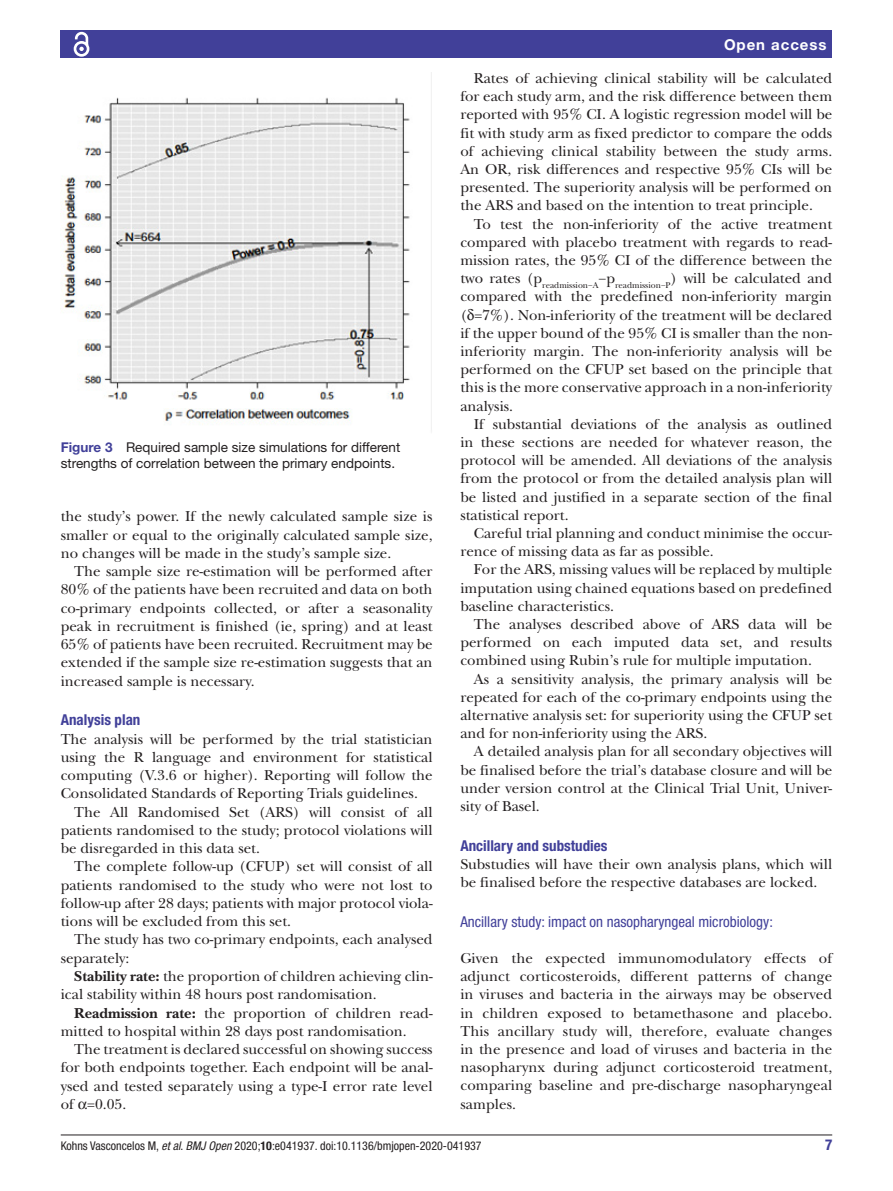
<style>
.page{position:relative;width:893px;height:1191px;background:#fff}
.page>*{position:absolute;margin:0;border:0;box-sizing:border-box;transform-origin:0 0}
.t1{font:15px/18.1px "New Baskerville";color:#231f20;text-align:justify}
.t2{font:condensed 15px "Helvetica Neue LT Std";color:#414099}
.t3{font:700 condensed 15px "Helvetica Neue LT Std";color:#414099}
.t4{font:700 15px "Helvetica Neue LT Std";letter-spacing:.065em;color:#fff}
.t5{font:13.5px/16.2px "Helvetica Neue LT Std";color:#231f20}
.t6{font:condensed 12px "Helvetica Neue LT Std";color:#231f20}
.s1{font-weight:700;color:#414099}
.s2{font-weight:700}
.s3{font-style:italic}
</style>
<div class="page">
<hr style="left:61px;top:1134px;width:771px;height:1px;background:#231f20">
<div style="left:61px;top:31px;width:771px;height:27px;background:#414099"></div>
<svg style="left:73px;top:31px;width:17px;height:26px"></svg>
<img style="left:62px;top:73px;width:370px;height:359px">
<p class="t5" style="left:61px;top:438px;width:341px"><span class="s1">Figure 3</span> Required sample size simulations for different strengths of correlation between the primary endpoints.</p>
<p class="t1" style="left:61px;top:507px;width:373px">the study’s power. If the newly calculated sample size is smaller or equal to the originally calculated sample size, no changes will be made in the study’s sample size.</p>
<p class="t1" style="left:61px;top:562px;width:373px;text-indent:14px">The sample size re-estimation will be performed after 80% of the patients have been recruited and data on both co-primary endpoints collected, or after a seasonality peak in recruitment is finished (ie, spring) and at least 65% of patients have been recruited. Recruitment may be extended if the sample size re-estimation suggests that an increased sample is necessary.</p>
<p class="t3" style="left:61px;top:711px;width:81px">Analysis plan</p>
<p class="t1" style="left:61px;top:729px;width:373px">The analysis will be performed by the trial statistician</p>
<p class="t1" style="left:61px;top:748px;width:373px">using the R language and environment for statistical</p>
<p class="t1" style="left:61px;top:766px;width:373px">computing (V.3.6 or higher). Reporting will follow the</p>
<p class="t1" style="left:61px;top:784px;width:359px">Consolidated Standards of Reporting Trials guidelines.</p>
<p class="t1" style="left:74px;top:802px;width:360px">The All Randomised Set (ARS) will consist of all</p>
<p class="t1" style="left:61px;top:821px;width:373px">patients randomised to the study; protocol violations will</p>
<p class="t1" style="left:61px;top:839px;width:201px">be disregarded in this data set.</p>
<p class="t1" style="left:74px;top:857px;width:360px">The complete follow-up (CFUP) set will consist of all</p>
<p class="t1" style="left:61px;top:876px;width:373px">patients randomised to the study who were not lost to</p>
<p class="t1" style="left:61px;top:894px;width:373px">follow-up after 28 days; patients with major protocol viola-</p>
<p class="t1" style="left:61px;top:912px;width:232px">tions will be excluded from this set.</p>
<p class="t1" style="left:74px;top:930px;width:360px">The study has two co-primary endpoints, each analysed</p>
<p class="t1" style="left:61px;top:949px;width:70px">separately:</p>
<p class="t1" style="left:74px;top:967px;width:360px"><span class="s2">Stability rate:</span> the proportion of children achieving clin-</p>
<p class="t1" style="left:61px;top:985px;width:317px">ical stability within 48 hours post randomisation.</p>
<p class="t1" style="left:74px;top:1003px;width:360px"><span class="s2">Readmission rate:</span> the proportion of children read-</p>
<p class="t1" style="left:61px;top:1022px;width:347px">mitted to hospital within 28 days post randomisation.</p>
<p class="t1" style="left:74px;top:1040px;width:360px">The treatment is declared successful on showing success</p>
<p class="t1" style="left:61px;top:1058px;width:373px">for both endpoints together. Each endpoint will be anal-</p>
<p class="t1" style="left:61px;top:1076px;width:373px">ysed and tested separately using a type-I error rate level</p>
<p class="t1" style="left:61px;top:1095px;width:67px">of =0.05.</p>
<p class="t4" style="left:724px;top:35px;width:104px">Open access</p>
<p class="t1" style="left:460px;top:69px;width:373px;text-indent:14px">Rates of achieving clinical stability will be calculated for each study arm, and the risk difference between them reported with 95% CI. A logistic regression model will be fit with study arm as fixed predictor to compare the odds of achieving clinical stability between the study arms.<br>An OR, risk differences and respective 95% CIs will be presented. The superiority analysis will be performed on the ARS and based on the intention to treat principle.</p>
<p class="t1" style="left:460px;top:215px;width:373px;text-indent:14px">To test the non-inferiority of the active treatment compared with placebo treatment with regards to read&shy;mission rates, the 95% CI of the difference between the two rates (p<sub>readmission−A</sub>−p<sub>readmission−P</sub>) will be calculated and compared with the predefined non-inferiority margin ( =7%). Non-inferiority of the treatment will be declared if the upper bound of the 95% CI is smaller than the non&shy;inferiority margin. The non-inferiority analysis will be performed on the CFUP set based on the principle that this is the more conservative approach in a non-inferiority analysis.</p>
<p class="t1" style="left:460px;top:415px;width:373px;text-indent:14px">If substantial deviations of the analysis as outlined in these sections are needed for whatever reason, the protocol will be amended. All deviations of the analysis from the protocol or from the detailed analysis plan will be listed and justified in a separate section of the final statistical report.</p>
<p class="t1" style="left:460px;top:524px;width:373px;text-indent:14px">Careful trial planning and conduct minimise the occur&shy;rence of missing data as far as possible.</p>
<p class="t1" style="left:460px;top:560px;width:373px;text-indent:14px">For the ARS, missing values will be replaced by multiple imputation using chained equations based on predefined baseline characteristics.</p>
<p class="t1" style="left:460px;top:615px;width:373px;text-indent:14px">The analyses described above of ARS data will be performed on each imputed data set, and results combined using Rubin’s rule for multiple imputation.</p>
<p class="t1" style="left:460px;top:670px;width:373px;text-indent:14px">As a sensitivity analysis, the primary analysis will be repeated for each of the co-primary endpoints using the alternative analysis set: for superiority using the CFUP set and for non-inferiority using the ARS.</p>
<p class="t1" style="left:460px;top:742px;width:373px;text-indent:14px">A detailed analysis plan for all secondary objectives will be finalised before the trial’s database closure and will be under version control at the Clinical Trial Unit, Univer&shy;sity of Basel.</p>
<p class="t3" style="left:460px;top:836px;width:149px">Ancillary and substudies</p>
<p class="t1" style="left:460px;top:855px;width:373px">Substudies will have their own analysis plans, which will be finalised before the respective databases are locked.</p>
<p class="t2" style="left:460px;top:912px;width:314px">Ancillary study: impact on nasopharyngeal microbiology:</p>
<p class="t1" style="left:460px;top:949px;width:373px">Given the expected immunomodulatory effects of adjunct corticosteroids, different patterns of change in viruses and bacteria in the airways may be observed in children exposed to betamethasone and placebo.<br>This ancillary study will, therefore, evaluate changes in the presence and load of viruses and bacteria in the nasopharynx during adjunct corticosteroid treatment, comparing baseline and pre-discharge nasopharyngeal samples.</p>
<p class="t6" style="left:61px;top:1138px;width:422px">Kohns Vasconcelos M, <span class="s3">et al</span>. <span class="s3">BMJ Open</span> 2020;<span class="s2">10</span>:e041937. doi:10.1136/bmjopen-2020-041937</p>
<p class="t3" style="left:825px;top:1135px;width:9px">7</p>
</div>
